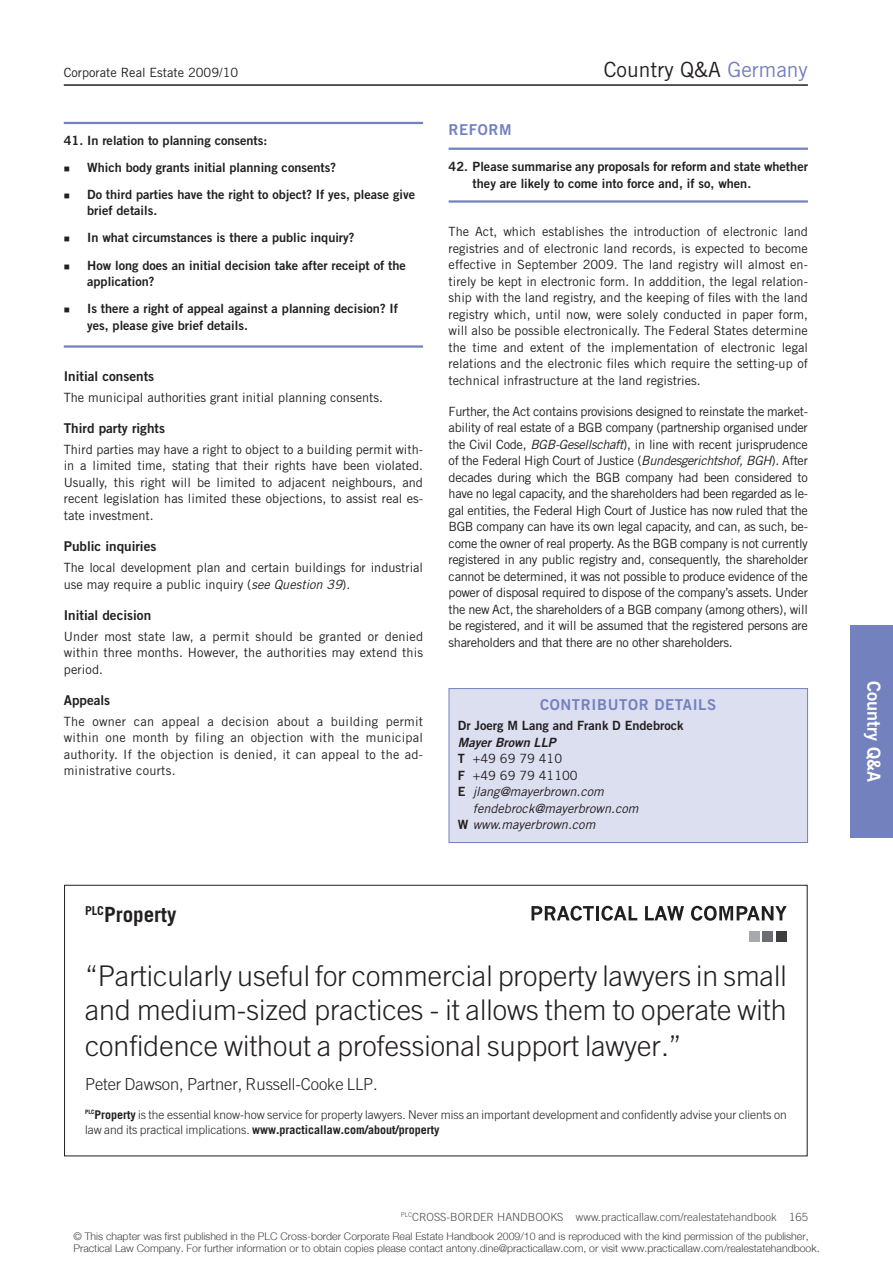
<style>
.page{position:relative;width:893px;height:1263px;background:#fff}
.page>*{position:absolute;margin:0;border:0;box-sizing:border-box;transform-origin:0 0}
.t1{font:300 28.5px/35.1px "Trade Gothic";color:#231f20;text-align:justify}
.t2{font:21px "Trade Gothic";color:#231f20}
.t3{font:700 21px "Trade Gothic";color:#231f20}
.t4{font:18px "Trade Gothic Bold Two";color:#fff}
.t5{font:300 16.5px "Trade Gothic";letter-spacing:-.005em;color:#231f20}
.t6{font:15px "Trade Gothic Bold Two";letter-spacing:.04em;color:#7481bf}
.t7{font:13.5px "Trade Gothic Bold Two";color:#231f20}
.t8{font:12.75px/16.5px "Trade Gothic";color:#231f20;text-align:justify}
.t9{font:12.75px/27.2px "Trade Gothic Bold Two";color:#231f20}
.t10{font:italic 12.75px "Trade Gothic";color:#231f20}
.t11{font:italic 12.75px "Trade Gothic Bold Two";color:#231f20}
.t12{font:300 12px/15px "Trade Gothic";color:#231f20}
.t13{font:300 11.25px "Trade Gothic";color:#4b4c4d}
.t14{font:300 10.5px/12.6px "Helvetica 45";color:#404040}
.s1{color:#7481bf}
.s2{font-style:italic}
.s3{font-family:"Trade Gothic Bold Two"}
.s4{font-family:"Trade Gothic Bold Two";font-style:normal}
.s5{font-weight:700}
</style>
<div class="page">
<hr style="left:64px;top:84px;width:744px;height:2px;background:#231f20">
<div style="left:850px;top:625px;width:43px;height:213px;background:#7481bf"></div>
<hr style="left:449px;top:148px;width:359px;height:2px;background:#7481bf">
<hr style="left:449px;top:200px;width:359px;height:3px;background:#7481bf">
<hr style="left:64px;top:122px;width:359px;height:2px;background:#7481bf">
<hr style="left:64px;top:345px;width:359px;height:3px;background:#7481bf">
<div style="left:449px;top:688px;width:358px;height:154px;background:#dcdff0"></div>
<div style="left:449px;top:688px;width:359px;height:155px;border:1px solid #7481bf"></div>
<div style="left:64px;top:885px;width:743px;height:271px;border:1px solid #231f20"></div>
<svg style="left:531px;top:906px;width:63px;height:15px"></svg>
<hr style="left:596px;top:906px;width:3px;height:14px;background:#231f20">
<svg style="left:601px;top:906px;width:36px;height:15px"></svg>
<svg style="left:645px;top:906px;width:39px;height:14px"></svg>
<svg style="left:691px;top:906px;width:96px;height:15px"></svg>
<div style="left:749px;top:932px;width:10px;height:10px;background:#a8a9ad"></div>
<div style="left:763px;top:932px;width:10px;height:10px;background:#6c6d70"></div>
<div style="left:776px;top:932px;width:10px;height:10px;background:#3e3e3f"></div>
<p class="t8" style="left:64px;top:64px;width:176px">Corporate Real Estate 2009/10</p>
<h2 class="t2" style="left:604px;top:56px;width:206px">Country Q&amp;A <span class="s1">Germany</span></h2>
<p class="t9" style="left:87px;top:127px;width:329px;line-height:26.7px;text-indent:-23px">41. I n relation to planning consents:<br>Which body grants initial planning consents?<br>Do third parties have the right to object? I f yes, please give</p>
<p class="t9" style="left:87px;top:197px;width:320px">brief details.<br>I n what circumstances is there a public inquiry?<br>How long does an initial decision take after receipt of the</p>
<p class="t9" style="left:87px;top:268px;width:312px">application?<br>Is there a right of appeal against a planning decision? If</p>
<p class="t9" style="left:87px;top:311px;width:162px">yes, please give brief details.</p>
<p class="t7" style="left:64px;top:368px;width:92px">I nitial consents</p>
<p class="t8" style="left:64px;top:389px;width:321px">The municipal authorities grant initial planning consents.</p>
<p class="t7" style="left:64px;top:420px;width:103px">Third party rights</p>
<p class="t8" style="left:64px;top:441px;width:361px">Third parties may have a right to object to a building permit with&shy;in a limited time, stating that their rights have been violated.<br>Usually, this right will be limited to adjacent neighbours, and recent legislation has limited these objections, to assist real es&shy;tate investment.</p>
<p class="t7" style="left:64px;top:538px;width:94px">Public inquiries</p>
<p class="t8" style="left:64px;top:559px;width:361px">The local development plan and certain buildings for industrial use may require a public inquiry (<span class="s2">see Question 39</span>).</p>
<p class="t7" style="left:64px;top:607px;width:89px">I nitial decision</p>
<p class="t8" style="left:64px;top:628px;width:361px">Under most state law, a permit should be granted or denied within three months. However, the authorities may extend this period.</p>
<p class="t7" style="left:64px;top:692px;width:48px">Appeals</p>
<p class="t8" style="left:64px;top:713px;width:361px">The owner can appeal a decision about a building permit within one month by filing an objection with the municipal authority. If the objection is denied, it can appeal to the ad&shy;ministrative courts.</p>
<p class="t6" style="left:449px;top:121px;width:65px">Reform</p>
<p class="t9" style="left:473px;top:158px;width:337px;line-height:16.5px;text-indent:-24px">42. Please summarise any proposals for reform and state whether they are likely to come into force and, if so, when.</p>
<p class="t8" style="left:449px;top:223px;width:361px">The Act, which establishes the introduction of electronic land registries and of electronic land records, is expected to become effective in September 2009. The land registry will almost en&shy;tirely be kept in electronic form. In adddition, the legal relation&shy;ship with the land registry, and the keeping of files with the land registry which, until now, were solely conducted in paper form, will also be possible electronically. The Federal States determine the time and extent of the implementation of electronic legal relations and the electronic files which require the setting-up of technical infrastructure at the land registries.</p>
<p class="t8" style="left:449px;top:403px;width:361px">Further, the Act contains provisions designed to reinstate the market&shy;ability of real estate of a BGB company (partnership organised under the Civil Code, <span class="s2">BGB-Gesellschaft</span>), in line with recent jurisprudence of the Federal High Court of Justice (<span class="s2">Bundesgerichtshof, BGH</span>). After decades during which the BGB company had been considered to have no legal capacity, and the shareholders had been regarded as le&shy;gal entities, the Federal High Court of Justice has now ruled that the BGB company can have its own legal capacity, and can, as such, be&shy;come the owner of real property. As the BGB company is not currently registered in any public registry and, consequently, the shareholder cannot be determined, it was not possible to produce evidence of the power of disposal required to dispose of the company’s assets. Under the new Act, the shareholders of a BGB company (among others), will be registered, and it will be assumed that the registered persons are shareholders and that there are no other shareholders.</p>
<p class="t6" style="left:540px;top:695px;width:178px">contributor deta ils</p>
<p class="t9" style="left:458px;top:712px;width:227px">Dr Joerg M Lang and Frank D Endebrock</p>
<p class="t11" style="left:458px;top:734px;width:99px">Mayer Brown LLP</p>
<p class="t8" style="left:458px;top:750px;width:106px"><span class="s3">T</span> +49 69 79 410</p>
<p class="t8" style="left:458px;top:767px;width:121px"><span class="s3">F</span> +49 69 79 41100</p>
<p class="t10" style="left:458px;top:784px;width:147px"><span class="s4">E</span> jlang@mayerbrown.com</p>
<p class="t10" style="left:473px;top:801px;width:167px">fendebrock@mayerbrown.com</p>
<p class="t10" style="left:458px;top:817px;width:139px"><span class="s4">W</span> www.mayerbrown.com</p>
<h2 class="t3" style="left:85px;top:901px;width:93px"><sup>PLC</sup>Property</h2>
<h1 class="t1" style="left:85px;top:958px;width:703px">“Particularly useful for commercial property lawyers in small and medium-sized practices - it allows them to operate with confidence without a professional support lawyer.”</h1>
<p class="t5" style="left:85px;top:1075px;width:294px">Peter Dawson, Partner, Russell-Cooke LLP.</p>
<p class="t12" style="left:85px;top:1107px;width:703px"><sup>PLC</sup><span class="s5">Property</span> is the essential know-how service for property lawyers. Never miss an important development and confidently advise your clients on law and its practical implications. <span class="s5">www.practicallaw.com/about/property</span></p>
<p class="t13" style="left:401px;top:1210px;width:409px"><sup>PLC</sup>CROSS-BORDER HANDBOOKS www.practicallaw.com/realestatehandbook 165</p>
<p class="t14" style="left:73px;top:1229px;width:748px">© This chapter was first published in the PLC Cross-border Corporate Real Estate Handbook 2009/10 and is reproduced with the kind permission of the publisher,<br>Practical Law Company. For further information or to obtain copies please contact antony.dine@practicallaw.com, or visit www.practicallaw.com/realestatehandbook.</p>
<h3 class="t4" style="left:885px;top:681px;width:102px;rotate:90deg">Country Q&amp;A</h3>
</div>
